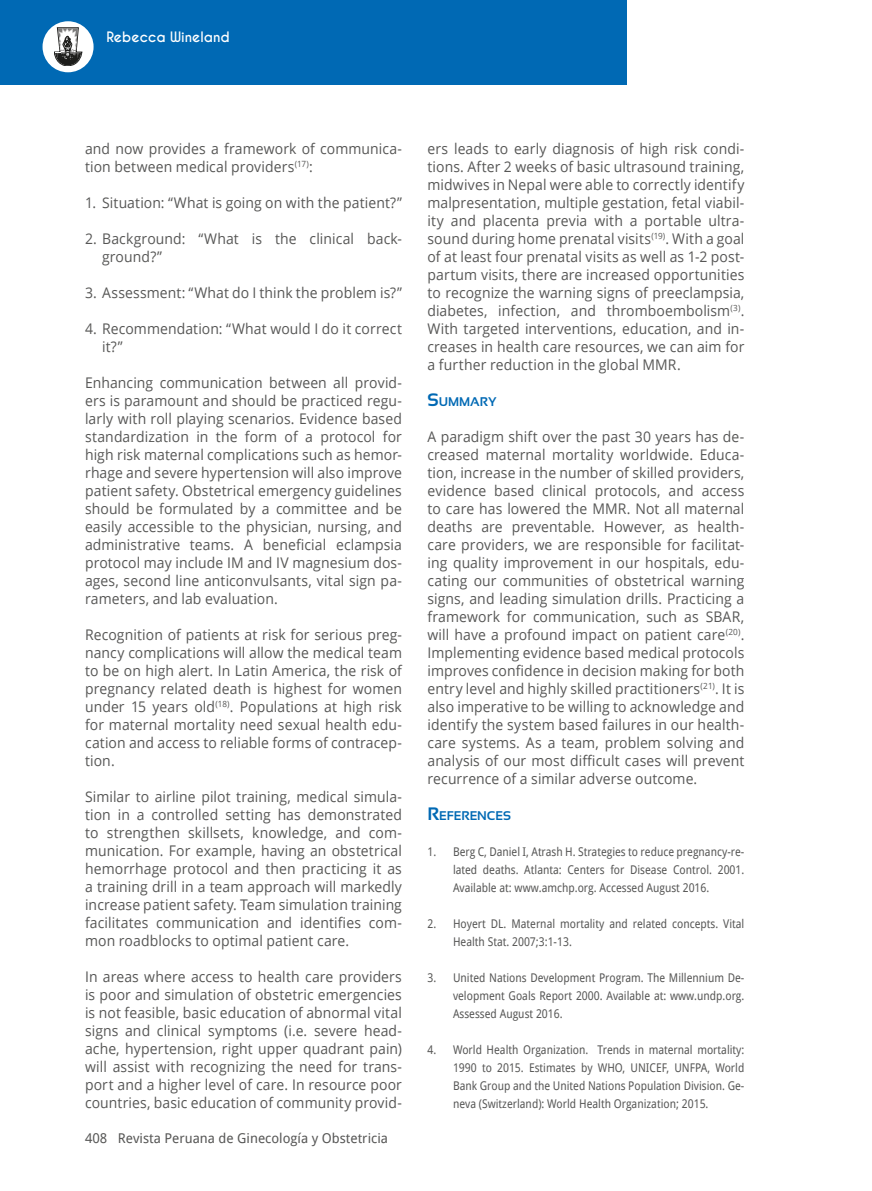
<style>
.page{position:relative;width:872px;height:1191px;background:#fff}
.page>*{position:absolute;margin:0;border:0;box-sizing:border-box;transform-origin:0 0}
.t1{font:14.7px/18px "Open Sans";letter-spacing:.005em;color:#575756;text-align:justify;scale:.95 1}
.t2{font:13.5px "Droid Sans";color:#575756}
.t3{font:700 13.5px "Caviar Dreams";color:#fff}
.t4{font:700 12.6px "Sansation";color:#0069b4}
.t5{font:12px/18px "Droid Sans";color:#575756;text-align:justify;scale:.9 1}
.s1{font-size:18px}
</style>
<div class="page">
<div style="left:0;top:0;width:626px;height:85px;background:#0069b4"></div>
<div style="left:43px;top:21px;width:51px;height:51px;background:#fff;border-radius:50%"></div>
<svg style="left:54px;top:28px;width:28px;height:38px"></svg>
<p class="t3" style="left:106px;top:29px;width:125px">Rebecca Wineland</p>
<p class="t1" style="left:85px;top:139px;width:335px">and now provides a framework of communica&shy;tion between medical providers<sup>(17)</sup>:</p>
<p class="t1" style="left:85px;top:193px;width:335px">1. Situation: “What is going on with the patient?”</p>
<p class="t1" style="left:102px;top:229px;width:317px;text-indent:-17px">2. Background: “What is the clinical back&shy;ground?”</p>
<p class="t1" style="left:85px;top:283px;width:335px">3. Assessment: “What do I think the problem is?”</p>
<p class="t1" style="left:102px;top:319px;width:317px;text-indent:-17px">4. Recommendation: “What would I do it correct it?”</p>
<p class="t1" style="left:85px;top:373px;width:335px">Enhancing communication between all provid&shy;ers is paramount and should be practiced regu&shy;larly with roll playing scenarios. Evidence based standardization in the form of a protocol for high risk maternal complications such as hemor&shy;rhage and severe hypertension will also improve patient safety. Obstetrical emergency guidelines should be formulated by a committee and be easily accessible to the physician, nursing, and administrative teams. A beneficial eclampsia protocol may include IM and IV magnesium dos&shy;ages, second line anticonvulsants, vital sign pa&shy;rameters, and lab evaluation.</p>
<p class="t1" style="left:85px;top:625px;width:335px">Recognition of patients at risk for serious preg&shy;nancy complications will allow the medical team to be on high alert. In Latin America, the risk of pregnancy related death is highest for women under 15 years old<sup>(18)</sup>. Populations at high risk for maternal mortality need sexual health edu&shy;cation and access to reliable forms of contracep&shy;tion.</p>
<p class="t1" style="left:85px;top:787px;width:335px">Similar to airline pilot training, medical simula&shy;tion in a controlled setting has demonstrated to strengthen skillsets, knowledge, and com&shy;munication. For example, having an obstetrical hemorrhage protocol and then practicing it as a training drill in a team approach will markedly increase patient safety. Team simulation training facilitates communication and identifies com&shy;mon roadblocks to optimal patient care.</p>
<p class="t1" style="left:85px;top:967px;width:335px">In areas where access to health care providers is poor and simulation of obstetric emergencies is not feasible, basic education of abnormal vital signs and clinical symptoms (i.e. severe head&shy;ache, hypertension, right upper quadrant pain) will assist with recognizing the need for trans&shy;port and a higher level of care. In resource poor countries, basic education of community provid-</p>
<p class="t2" style="left:85px;top:1128px;width:304px">408 Revista Peruana de Ginecología y Obstetricia</p>
<p class="t1" style="left:427px;top:139px;width:335px">ers leads to early diagnosis of high risk condi&shy;tions. After 2 weeks of basic ultrasound training, midwives in Nepal were able to correctly identify malpresentation, multiple gestation, fetal viabil&shy;ity and placenta previa with a portable ultra&shy;sound during home prenatal visits<sup>(19)</sup>. With a goal of at least four prenatal visits as well as 1-2 post&shy;partum visits, there are increased opportunities to recognize the warning signs of preeclampsia, diabetes, infection, and thromboembolism<sup>(3)</sup>.<br>With targeted interventions, education, and in&shy;creases in health care resources, we can aim for a further reduction in the global MMR.</p>
<p class="t4" style="left:427px;top:395px;width:70px"><span class="s1">S</span>UMMARY</p>
<p class="t1" style="left:427px;top:427px;width:335px">A paradigm shift over the past 30 years has de&shy;creased maternal mortality worldwide. Educa&shy;tion, increase in the number of skilled providers, evidence based clinical protocols, and access to care has lowered the MMR. Not all maternal deaths are preventable. However, as health&shy;care providers, we are responsible for facilitat&shy;ing quality improvement in our hospitals, edu&shy;cating our communities of obstetrical warning signs, and leading simulation drills. Practicing a framework for communication, such as SBAR, will have a profound impact on patient care<sup>(20)</sup>.<br>Implementing evidence based medical protocols improves confidence in decision making for both entry level and highly skilled practitioners<sup>(21)</sup>. It is also imperative to be willing to acknowledge and identify the system based failures in our health&shy;care systems. As a team, problem solving and analysis of our most difficult cases will prevent recurrence of a similar adverse outcome.</p>
<p class="t4" style="left:427px;top:809px;width:85px"><span class="s1">R</span>EFERENCES</p>
<p class="t5" style="left:453px;top:842px;width:325px;text-indent:-26px">1. Berg C, Daniel I, Atrash H. Strategies to reduce pregnancy-re&shy;lated deaths. Atlanta: Centers for Disease Control. 2001.<br>Available at: www.amchp.org. Accessed August 2016.</p>
<p class="t5" style="left:453px;top:914px;width:325px;text-indent:-26px">2. Hoyert DL. Maternal mortality and related concepts. Vital<br>Health Stat. 2007;3:1-13.</p>
<p class="t5" style="left:453px;top:968px;width:325px;text-indent:-26px">3. United Nations Development Program. The Millennium De&shy;velopment Goals Report 2000. Available at: www.undp.org.<br>Assessed August 2016.</p>
<p class="t5" style="left:453px;top:1040px;width:325px;text-indent:-26px">4. World Health Organization. Trends in maternal mortality:<br>1990 to 2015. Estimates by WHO, UNICEF, UNFPA, World Bank Group and the United Nations Population Division. Ge&shy;neva (Switzerland): World Health Organization; 2015.</p>
</div>
